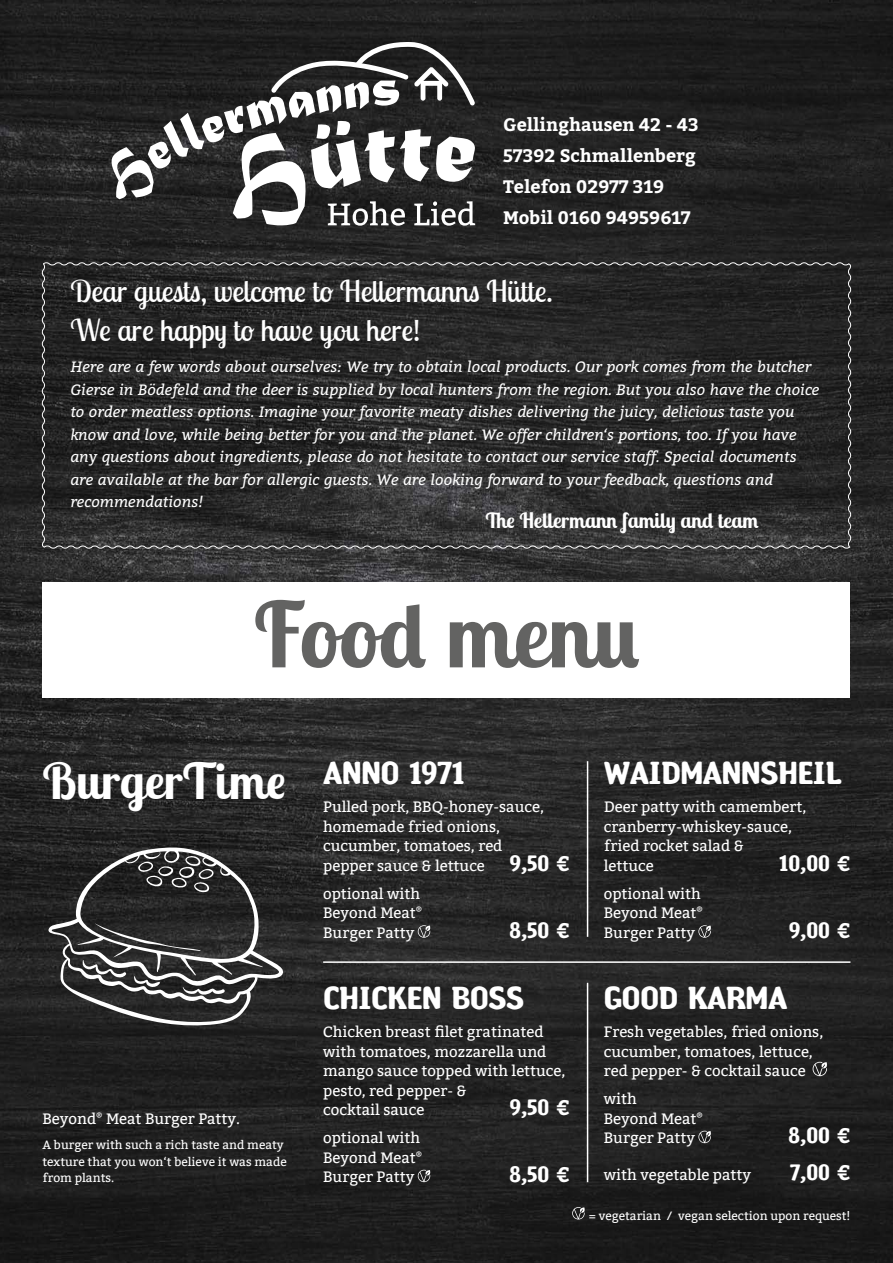
<style>
.page{position:relative;width:893px;height:1263px;background:#fff}
.page>*{position:absolute;margin:0;border:0;box-sizing:border-box;transform-origin:0 0}
.t1{font:700 90px "Lobster Two";color:#636362}
.t2{font:700 49.5px "Lobster Two";color:#fff}
.t3{font:30px/39px "Lobster Two";color:#fff}
.t4{font:30px "Amoebia Drop";color:#fff}
.t5{font:700 21px "Amoebia";color:#fff}
.t6{font:700 21px "Lobster Two";color:#fff}
.t7{font:700 18px/31px "Bitter";color:#fff}
.t8{font:italic 15px/22.5px "Bitter";color:#fff}
.t9{font:15px/19.5px "Bitter";color:#fff}
.t10{font:12px/16.5px "Bitter";color:#fff}
.s1{font-family:"Amoebia";font-weight:700;font-size:21px}
.s2{font-weight:700;font-size:21px}
.s3{font-family:"Bitter"}
</style>
<div class="page">
<img style="left:0;top:0;width:893px;height:1263px">
<svg style="left:41px;top:261px;width:811px;height:289px;background:#2b2b2b"></svg>
<svg style="left:112px;top:42px;width:363px;height:184px"></svg>
<div style="left:43px;top:583px;width:807px;height:115px;background:#fff"></div>
<svg style="left:47px;top:846px;width:238px;height:182px;background:#434343"></svg>
<svg style="left:418px;top:925px;width:13px;height:13px"></svg>
<svg style="left:698px;top:925px;width:13px;height:13px"></svg>
<svg style="left:418px;top:1170px;width:13px;height:12px"></svg>
<svg style="left:813px;top:1062px;width:14px;height:14px"></svg>
<svg style="left:698px;top:1131px;width:13px;height:12px"></svg>
<svg style="left:572px;top:1207px;width:13px;height:12px"></svg>
<hr style="left:587px;top:761px;width:1px;height:176px;background:#fff">
<hr style="left:587px;top:983px;width:1px;height:199px;background:#fff">
<hr style="left:323px;top:961px;width:527px;height:2px;background:#fff">
<p class="t7" style="left:503px;top:109px;width:197px">Gellinghausen 42 - 43<br>57392 Schmallenberg<br>Telefon 02977 319<br>Mobil 0160 94959617</p>
<h3 class="t3" style="left:70px;top:272px;width:484px">Dear guests, welcome to Hellermanns Hütte.<br>We are happy to have you here!</h3>
<p class="t8" style="left:70px;top:355px;width:751px">Here are a few words about ourselves: We try to obtain local products. Our pork comes from the butcher Gierse in Bödefeld and the deer is supplied by local hunters from the region. But you also have the choice to order meatless options. Imagine your favorite meaty dishes delivering the juicy, delicious taste you know and love, while being better for you and the planet. We offer children‘s portions, too. If you have any questions about ingredients, please do not hesitate to contact our service staff. Special documents are available at the bar for allergic guests. We are looking forward to your feedback, questions and recommendations!</p>
<h3 class="t6" style="left:485px;top:507px;width:274px">The Hellermann family and team</h3>
<h1 class="t1" style="left:253px;top:577px;width:387px">Food menu</h1>
<h2 class="t2" style="left:43px;top:750px;width:245px">BurgerTime</h2>
<p class="t9" style="left:43px;top:1109px;width:199px">Beyond<sup>®</sup> Meat Burger Patty.</p>
<p class="t10" style="left:43px;top:1137px;width:246px">A burger with such a rich taste and meaty texture that you won‘t believe it was made from plants.</p>
<h3 class="t4" style="left:323px;top:757px;width:142px">ANNO 1971</h3>
<p class="t9" style="left:323px;top:797px;width:248px">Pulled pork, BBQ-honey-sauce, homemade fried onions, cucumber, tomatoes, red<br>pepper sauce &amp; lettuce <span class="s1">9,50</span> <span class="s2">€</span></p>
<p class="t9" style="left:323px;top:884px;width:101px">optional with<br>Beyond Meat<sup>®<br></sup>Burger Patty</p>
<h3 class="t5" style="left:509px;top:919px;width:62px">8,50 <span class="s3">€</span></h3>
<h3 class="t4" style="left:323px;top:982px;width:202px">CHICKEN BOSS</h3>
<p class="t9" style="left:323px;top:1022px;width:244px">Chicken breast filet gratinated with tomatoes, mozzarella und mango sauce topped with lettuce, pesto, red pepper- &amp;<br>cocktail sauce</p>
<h3 class="t5" style="left:510px;top:1096px;width:61px">9,50 <span class="s3">€</span></h3>
<p class="t9" style="left:323px;top:1128px;width:101px">optional with<br>Beyond Meat<sup>®<br></sup>Burger Patty</p>
<h3 class="t5" style="left:509px;top:1163px;width:62px">8,50 <span class="s3">€</span></h3>
<h3 class="t4" style="left:604px;top:757px;width:239px">WAIDMANNSHEIL</h3>
<p class="t9" style="left:604px;top:797px;width:204px">Deer patty with camembert, cranberry-whiskey-sauce, fried rocket salad &amp;<br>lettuce</p>
<h3 class="t5" style="left:779px;top:852px;width:73px">10,00 <span class="s3">€</span></h3>
<p class="t9" style="left:604px;top:884px;width:101px">optional with<br>Beyond Meat<sup>®<br></sup>Burger Patty</p>
<h3 class="t5" style="left:789px;top:919px;width:63px">9,00 <span class="s3">€</span></h3>
<h3 class="t4" style="left:604px;top:982px;width:185px">GOOD KARMA</h3>
<p class="t9" style="left:604px;top:1022px;width:221px">Fresh vegetables, fried onions, cucumber, tomatoes, lettuce, red pepper- &amp; cocktail sauce</p>
<p class="t9" style="left:604px;top:1089px;width:101px">with<br>Beyond Meat<sup>®<br></sup>Burger Patty</p>
<h3 class="t5" style="left:789px;top:1124px;width:63px">8,00 <span class="s3">€</span></h3>
<p class="t9" style="left:604px;top:1165px;width:149px">with vegetable patty</p>
<h3 class="t5" style="left:790px;top:1161px;width:62px">7,00 <span class="s3">€</span></h3>
<p class="t10" style="left:589px;top:1207px;width:263px">= vegetarian / vegan selection upon request!</p>
</div>
